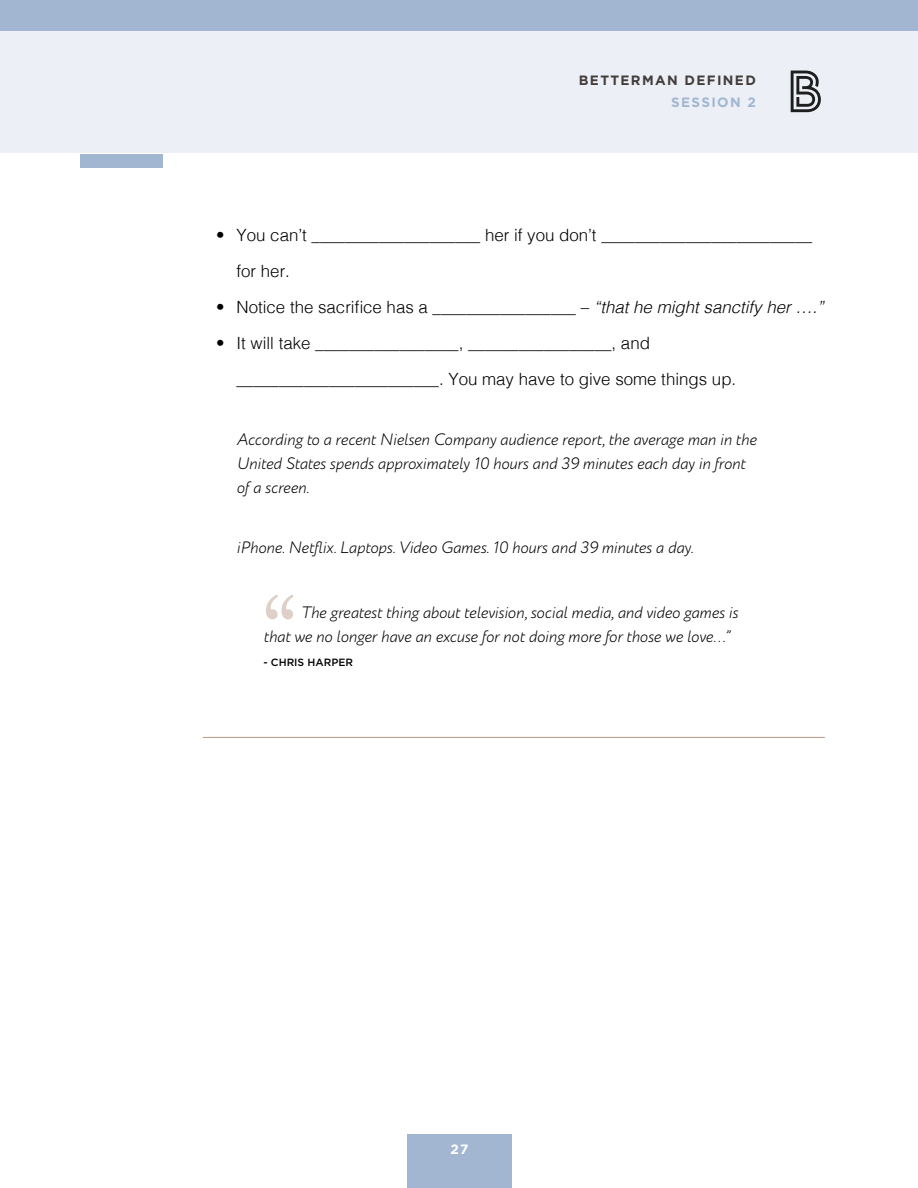
<style>
.page{position:relative;width:918px;height:1188px;background:#fff}
.page>*{position:absolute;margin:0;border:0;box-sizing:border-box;transform-origin:0 0}
.t1{font:86.4px "Hoefler Text";color:#ded0c8}
.t2{font:300 16.8px/36px "Helvetica";color:#000}
.t3{font:italic 300 16.5px/24px "Circe";color:#000}
.t4{font:700 13.5px "Gotham";letter-spacing:.1em;color:#423d3b}
.t5{font:700 13.5px "Gotham";letter-spacing:.1em;color:#a2b6d1}
.t6{font:700 13.5px "Gotham";color:#fff}
.t7{font:500 10.5px "Gotham";color:#000}
.s1{font-style:italic}
</style>
<div class="page">
<div style="left:80px;top:154px;width:82px;height:14px;background:#a2b6d1"></div>
<div style="left:0;top:0;width:918px;height:153px;background:#ecf0f6"></div>
<div style="left:0;top:0;width:918px;height:30px;background:#a2b6d1"></div>
<svg style="left:791px;top:71px;width:30px;height:41px"></svg>
<hr style="left:203px;top:737px;width:622px;height:1px;background:#bca192">
<div style="left:407px;top:1134px;width:105px;height:54px;background:#a2b6d1"></div>
<p class="t4" style="left:579px;top:71px;width:179px">BETTERMAN DEFINED</p>
<p class="t5" style="left:671px;top:93px;width:86px">SESSION 2</p>
<p class="t2" style="left:237px;top:216px;width:577px;text-indent:-20px">• You can’t ____________________ her if you don’t _________________________ for her.</p>
<p class="t2" style="left:216px;top:288px;width:609px">• Notice the sacrifice has a _________________ – <span class="s1">“that he might sanctify her ….”</span></p>
<p class="t2" style="left:237px;top:324px;width:501px;text-indent:-20px">• It will take _________________, _________________, and ________________________. You may have to give some things up.</p>
<p class="t3" style="left:237px;top:428px;width:521px">According to a recent Nielsen Company audience report, the average man in the<br>United States spends approximately 10 hours and 39 minutes each day in front of a screen.</p>
<p class="t3" style="left:237px;top:536px;width:459px">iPhone. Netflix. Laptops. Video Games. 10 hours and 39 minutes a day.</p>
<h1 class="t1" style="left:264px;top:576px;width:35px">“</h1>
<p class="t3" style="left:264px;top:601px;width:476px;text-indent:37px">The greatest thing about television, social media, and video games is that we no longer have an excuse for not doing more for those we love...”</p>
<p class="t7" style="left:264px;top:655px;width:91px">- CHRIS HARPER</p>
<p class="t6" style="left:450px;top:1140px;width:20px">27</p>
</div>
